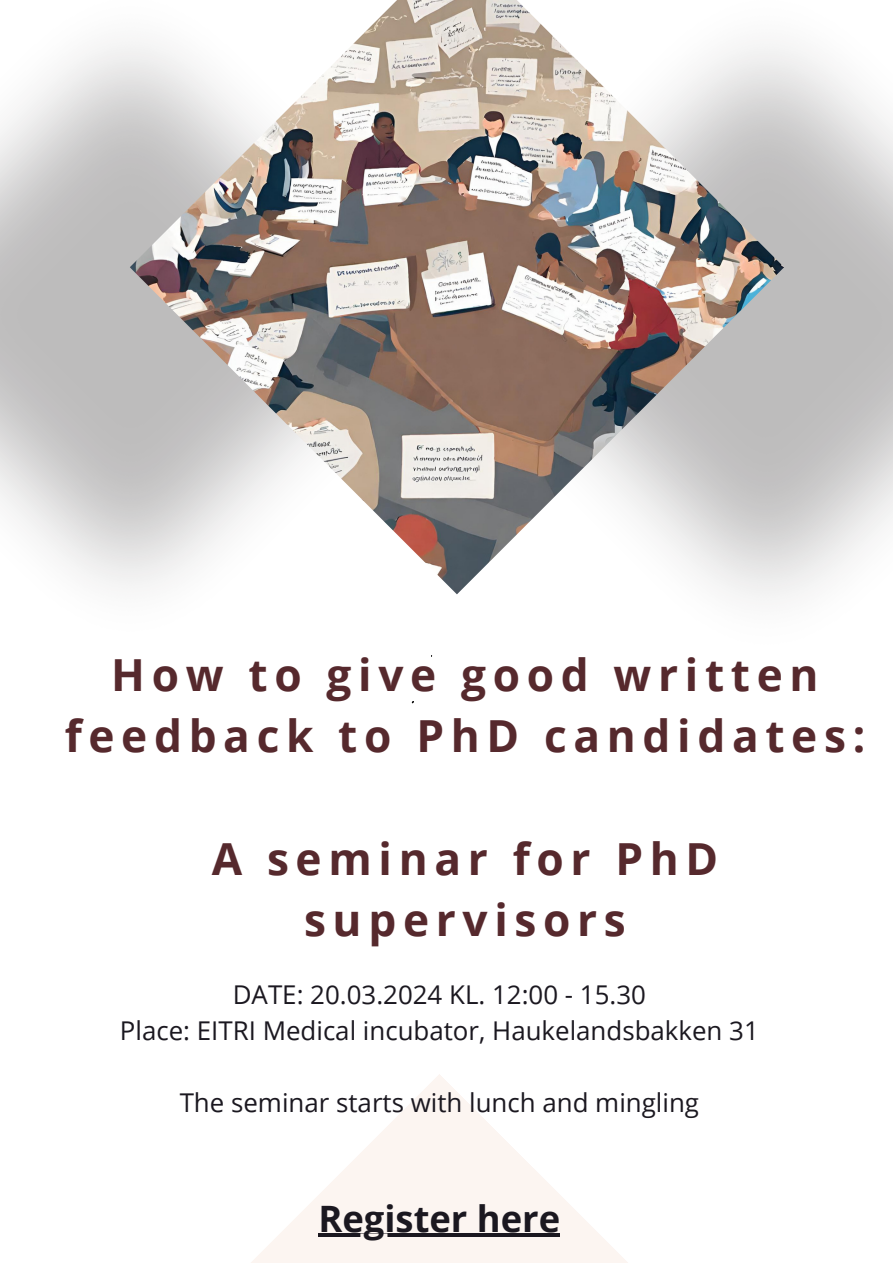
<style>
.page{position:relative;width:893px;height:1263px;background:#fff}
.page>*{position:absolute;margin:0;border:0;box-sizing:border-box;transform-origin:0 0}
.t1{font:700 44.17px/61.3px "Open Sans";letter-spacing:.15em;color:#56292d;text-align:center}
.t2{font:700 36.38px "Open Sans";color:#1b1820}
.t3{font:25.88px/36px "Open Sans";color:#1b1820;text-align:center}
</style>
<div class="page">
<img style="left:411px;top:48px;width:482px;height:656px">
<img style="left:0;top:44px;width:505px;height:647px">
<img style="left:130px;top:0;width:654px;height:594px">
<svg style="left:251px;top:1074px;width:377px;height:189px"></svg>
<hr style="left:318px;top:1234px;width:242px;height:3px;background:#1b1820">
<p class="t1" style="left:65px;top:643px;width:802px">How to give good written feedback to PhD candidates:</p>
<p class="t1" style="left:212px;top:827px;width:508px">A seminar for PhD supervisors</p>
<p class="t3" style="left:120px;top:975px;width:640px">DATE: 20.03.2024 KL. 12:00 - 15.30<br>Place: EITRI Medical incubator, Haukelandsbakken 31</p>
<p class="t3" style="left:180px;top:1083px;width:521px">The seminar starts with lunch and mingling</p>
<h2 class="t2" style="left:318px;top:1193px;width:243px">Register here</h2>
</div>
